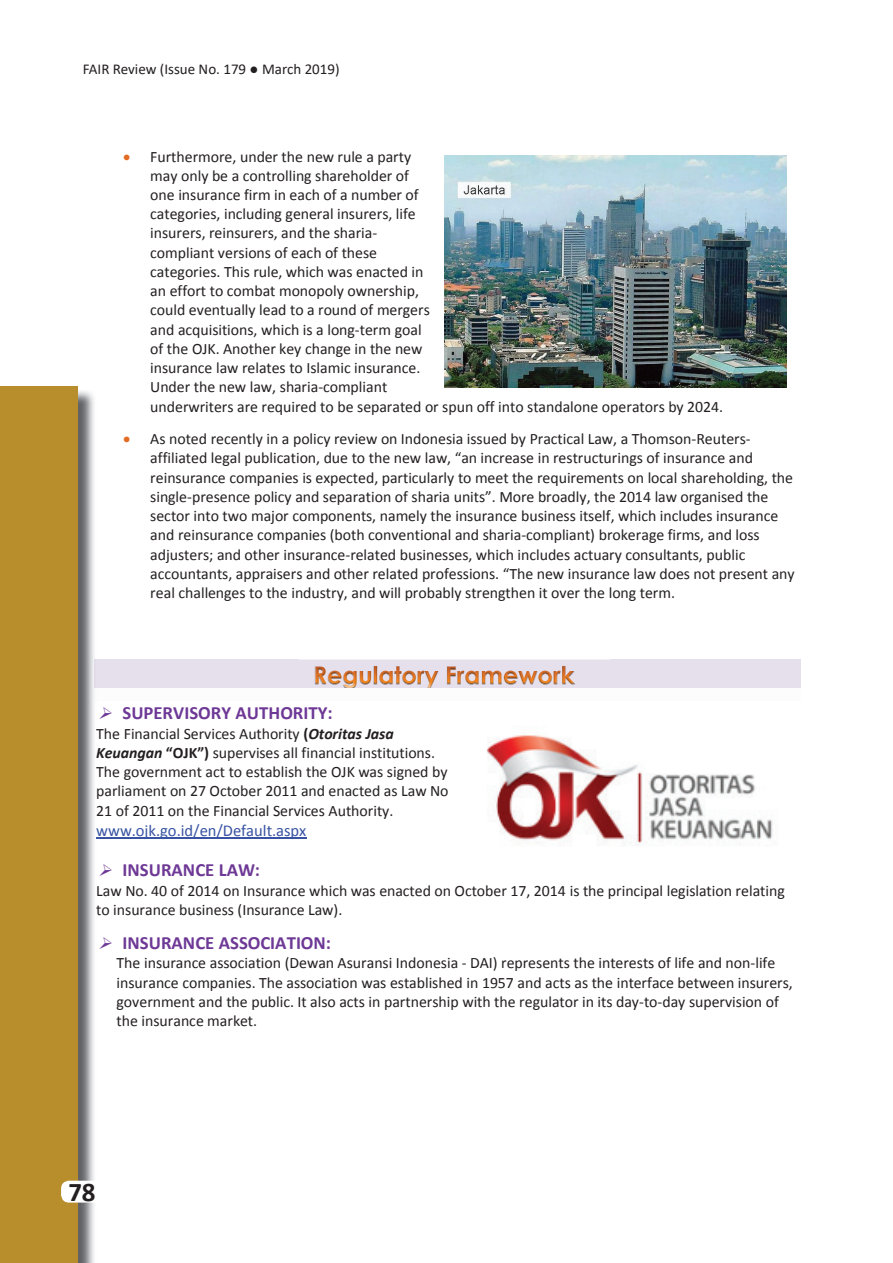
<style>
.page{position:relative;width:893px;height:1263px;background:#fff}
.page>*{position:absolute;margin:0;border:0;box-sizing:border-box;transform-origin:0 0}
.t1{font:700 27px "Calibri";color:#231f20}
.t2{font:700 18.75px "Calibri";color:#6e3996}
.t3{font:16.5px "Calibri";color:#3853a3}
.t4{font:15.9px/19.2px "Calibri";color:#231f20}
.t5{font:15px "Calibri";color:#231f20}
.s1{color:#e36c25}
.s2{font-weight:700}
.s3{font-weight:700;font-style:italic}
</style>
<div class="page">
<div style="left:94px;top:659px;width:707px;height:30px;background:#e6e0ec"></div>
<img style="left:299px;top:659px;width:311px;height:30px">
<img style="left:315px;top:666px;width:260px;height:18px">
<hr style="left:96px;top:837px;width:211px;height:1px;background:#3853a3">
<img style="left:445px;top:155px;width:341px;height:232px">
<img style="left:486px;top:734px;width:287px;height:112px">
<img style="left:78px;top:391px;width:17px;height:872px">
<img style="left:94px;top:659px;width:2px;height:30px">
<svg style="left:94px;top:689px;width:1px;height:12px"></svg>
<div style="left:0;top:387px;width:78px;height:876px;background:#b88e2d"></div>
<div style="left:61px;top:1181px;width:43px;height:21px;background:#fff;border-radius:8px"></div>
<p class="t5" style="left:83px;top:58px;width:258px">FAIR Review (Issue No. 179 ● March 2019)</p>
<p class="t4" style="left:150px;top:147px;width:574px;text-indent:-27px"><span class="s1">•</span> Furthermore, under the new rule a party<br>may only be a controlling shareholder of<br>one insurance firm in each of a number of<br>categories, including general insurers, life<br>insurers, reinsurers, and the sharia-<br>compliant versions of each of these<br>categories. This rule, which was enacted in<br>an effort to combat monopoly ownership,<br>could eventually lead to a round of mergers<br>and acquisitions, which is a long-term goal<br>of the OJK. Another key change in the new<br>insurance law relates to Islamic insurance.<br>Under the new law, sharia-compliant<br>underwriters are required to be separated or spun off into standalone operators by 2024.</p>
<p class="t4" style="left:150px;top:429px;width:646px;text-indent:-27px"><span class="s1">•</span> As noted recently in a policy review on Indonesia issued by Practical Law, a Thomson-Reuters&shy;affiliated legal publication, due to the new law, “an increase in restructurings of insurance and reinsurance companies is expected, particularly to meet the requirements on local shareholding, the single-presence policy and separation of sharia units”. More broadly, the 2014 law organised the sector into two major components, namely the insurance business itself, which includes insurance and reinsurance companies (both conventional and sharia-compliant) brokerage firms, and loss adjusters; and other insurance-related businesses, which includes actuary consultants, public accountants, appraisers and other related professions. “The new insurance law does not present any real challenges to the industry, and will probably strengthen it over the long term.</p>
<p class="t2" style="left:98px;top:701px;width:236px">➢ SUPERVISORY AUTHORITY:</p>
<p class="t4" style="left:96px;top:724px;width:354px">The Financial Services Authority <span class="s2">(</span><span class="s3">Otoritas Jasa Keuangan</span> <span class="s2">“OJK”)</span> supervises all financial institutions.<br>The government act to establish the OJK was signed by parliament on 27 October 2011 and enacted as Law No 21 of 2011 on the Financial Services Authority.</p>
<p class="t3" style="left:96px;top:820px;width:212px">www.ojk.go.id/en/Default.aspx</p>
<p class="t2" style="left:98px;top:858px;width:164px">➢ INSURANCE LAW:</p>
<p class="t4" style="left:96px;top:881px;width:690px">Law No. 40 of 2014 on Insurance which was enacted on October 17, 2014 is the principal legislation relating to insurance business (Insurance Law).</p>
<p class="t2" style="left:98px;top:930px;width:235px">➢ INSURANCE ASSOCIATION:</p>
<p class="t4" style="left:117px;top:954px;width:678px">The insurance association (Dewan Asuransi Indonesia - DAI) represents the interests of life and non-life insurance companies. The association was established in 1957 and acts as the interface between insurers, government and the public. It also acts in partnership with the regulator in its day-to-day supervision of the insurance market.</p>
<h1 class="t1" style="left:69px;top:1173px;width:28px">78</h1>
</div>
